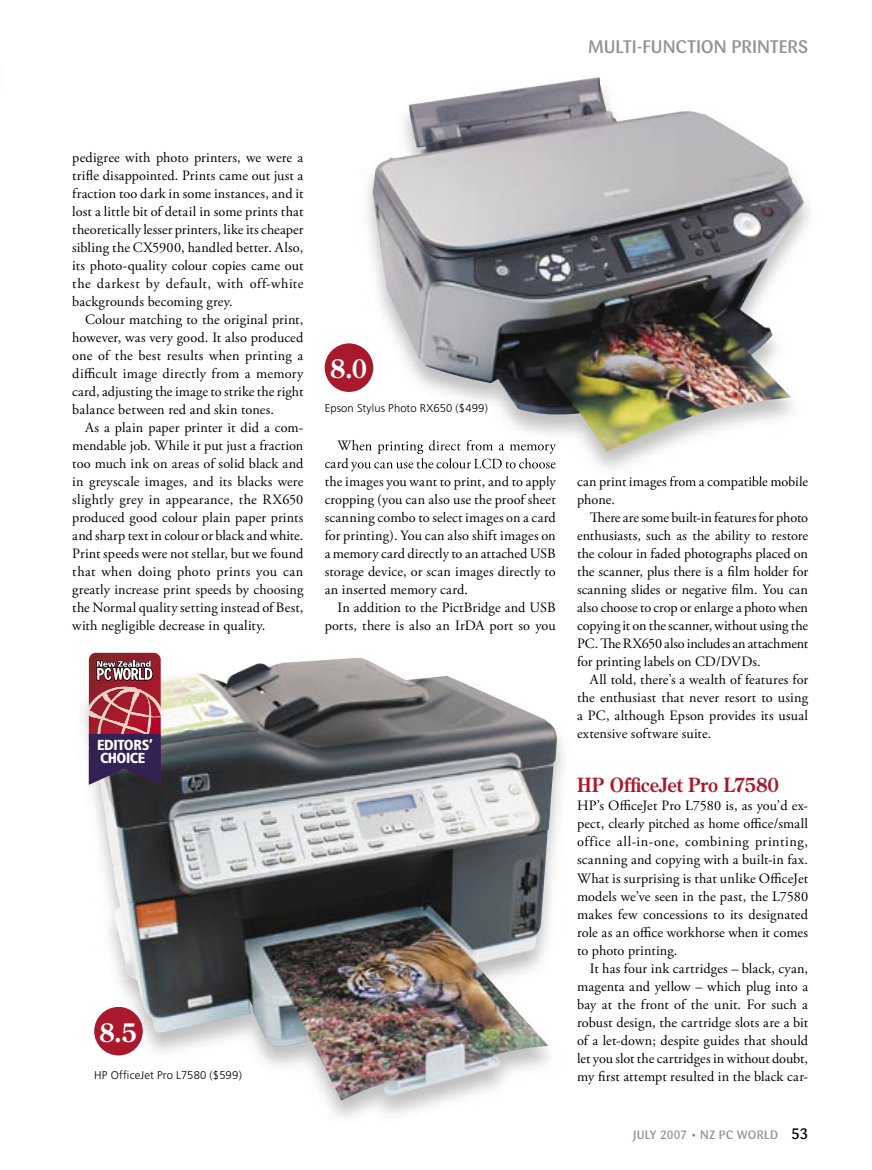
<style>
.page{position:relative;width:872px;height:1170px;background:#fff}
.page>*{position:absolute;margin:0;border:0;box-sizing:border-box;transform-origin:0 0}
.t1{font:700 25.65px "Century Old Style Std";color:#fff;scale:.9 1}
.t2{font:700 19.5px "Century Old Style Std";letter-spacing:-.005em;color:#a9192d;scale:.9 1}
.t3{font:500 18px "Sari";letter-spacing:-.005em;color:#939393}
.t4{font:900 condensed 14.55px/12.8px "Frutiger LT Std";letter-spacing:-.03em;color:#fff}
.t5{font:14.25px/18px "Adobe Garamond Pro";letter-spacing:.005em;color:#000;text-align:justify}
.t6{font:500 12px "Sari";letter-spacing:.025em;color:#939393}
.t7{font:300 11.25px "Frutiger";letter-spacing:.01em;color:#000}
.s1{font-family:"Sari Medium Caps";font-weight:400}
.s2{font-family:"Sari Medium Caps";font-weight:400;font-size:15px;color:#000}
</style>
<div class="page">
<img style="left:357px;top:177px;width:452px;height:292px">
<img style="left:356px;top:440px;width:200px;height:14px">
<img style="left:356px;top:458px;width:200px;height:11px">
<img style="left:467px;top:476px;width:82px;height:3px">
<img style="left:612px;top:476px;width:190px;height:3px">
<img style="left:372px;top:77px;width:432px;height:375px">
<div style="left:325px;top:343px;width:48px;height:49px;background:#a9192d;border-radius:50%"></div>
<img style="left:88px;top:657px;width:469px;height:444px">
<div style="left:94px;top:1006px;width:49px;height:49px;background:#a9192d;border-radius:50%"></div>
<svg style="left:89px;top:652px;width:72px;height:132px;background:#7e3f55"></svg>
<p class="t3" style="left:588px;top:36px;width:221px">MULTI-FUNCTION PRINTERS</p>
<p class="t5" style="left:72px;top:149px;width:233px">pedigree with photo printers, we were a trifle disappointed. Prints came out just a fraction too dark in some instances, and it lost a little bit of detail in some prints that theoretically lesser printers, like its cheaper sibling the CX5900, handled better. Also, its photo-quality colour copies came out the darkest by default, with off-white backgrounds becoming grey.</p>
<p class="t5" style="left:72px;top:311px;width:233px;text-indent:13px">Colour matching to the original print, however, was very good. It also produced one of the best results when printing a difficult image directly from a memory card, adjusting the image to strike the right balance between red and skin tones.</p>
<p class="t5" style="left:72px;top:419px;width:233px;text-indent:13px">As a plain paper printer it did a com&shy;mendable job. While it put just a fraction too much ink on areas of solid black and in greyscale images, and its blacks were slightly grey in appearance, the RX650 produced good colour plain paper prints and sharp text in colour or black and white.<br>Print speeds were not stellar, but we found that when doing photo prints you can greatly increase print speeds by choosing the Normal quality setting instead of Best, with negligible decrease in quality.</p>
<p class="t4" style="left:97px;top:738px;width:57px">EDITORS’<br>CHOICE</p>
<h1 class="t1" style="left:99px;top:1015px;width:43px">8.5</h1>
<p class="t7" style="left:94px;top:1068px;width:149px">HP OfficeJet Pro L7580 ($599)</p>
<h1 class="t1" style="left:330px;top:352px;width:42px">8.0</h1>
<p class="t7" style="left:325px;top:402px;width:165px">Epson Stylus Photo RX650 ($499)</p>
<p class="t5" style="left:325px;top:473px;width:233px">the images you want to print, and to apply cropping (you can also use the proof sheet scanning combo to select images on a card for printing). You can also shift images on a memory card directly to an attached USB storage device, or scan images directly to an inserted memory card.</p>
<p class="t5" style="left:325px;top:599px;width:233px;text-align:right">In addition to the PictBridge and USB ports, there is also an IrDA port so you</p>
<p class="t5" style="left:577px;top:473px;width:232px">can print images from a compatible mobile phone.</p>
<p class="t5" style="left:577px;top:509px;width:232px;text-indent:13px">There are some built-in features for photo enthusiasts, such as the ability to restore the colour in faded photographs placed on the scanner, plus there is a film holder for scanning slides or negative film. You can also choose to crop or enlarge a photo when copying it on the scanner, without using the PC. The RX650 also includes an attachment for printing labels on CD/DVDs.</p>
<p class="t5" style="left:577px;top:671px;width:233px;text-indent:13px">All told, there’s a wealth of features for the enthusiast that never resort to using a PC, although Epson provides its usual extensive software suite.</p>
<h2 class="t2" style="left:577px;top:772px;width:226px">HP OfficeJet Pro L7580</h2>
<p class="t5" style="left:577px;top:797px;width:233px">HP’s OfficeJet Pro L7580 is, as you’d ex&shy;pect, clearly pitched as home office/small office all-in-one, combining printing, scanning and copying with a built-in fax.<br>What is surprising is that unlike OfficeJet models we’ve seen in the past, the L7580 makes few concessions to its designated role as an office workhorse when it comes to photo printing.</p>
<p class="t5" style="left:577px;top:959px;width:233px;text-indent:13px">It has four ink cartridges – black, cyan, magenta and yellow – which plug into a bay at the front of the unit. For such a robust design, the cartridge slots are a bit of a let-down; despite guides that should let you slot the cartridges in without doubt, my first attempt resulted in the black car-</p>
<p class="t6" style="left:633px;top:1127px;width:177px">JULY <span class="s1">2007</span> • NZ PC WORLD <span class="s2">53</span></p>
</div>
